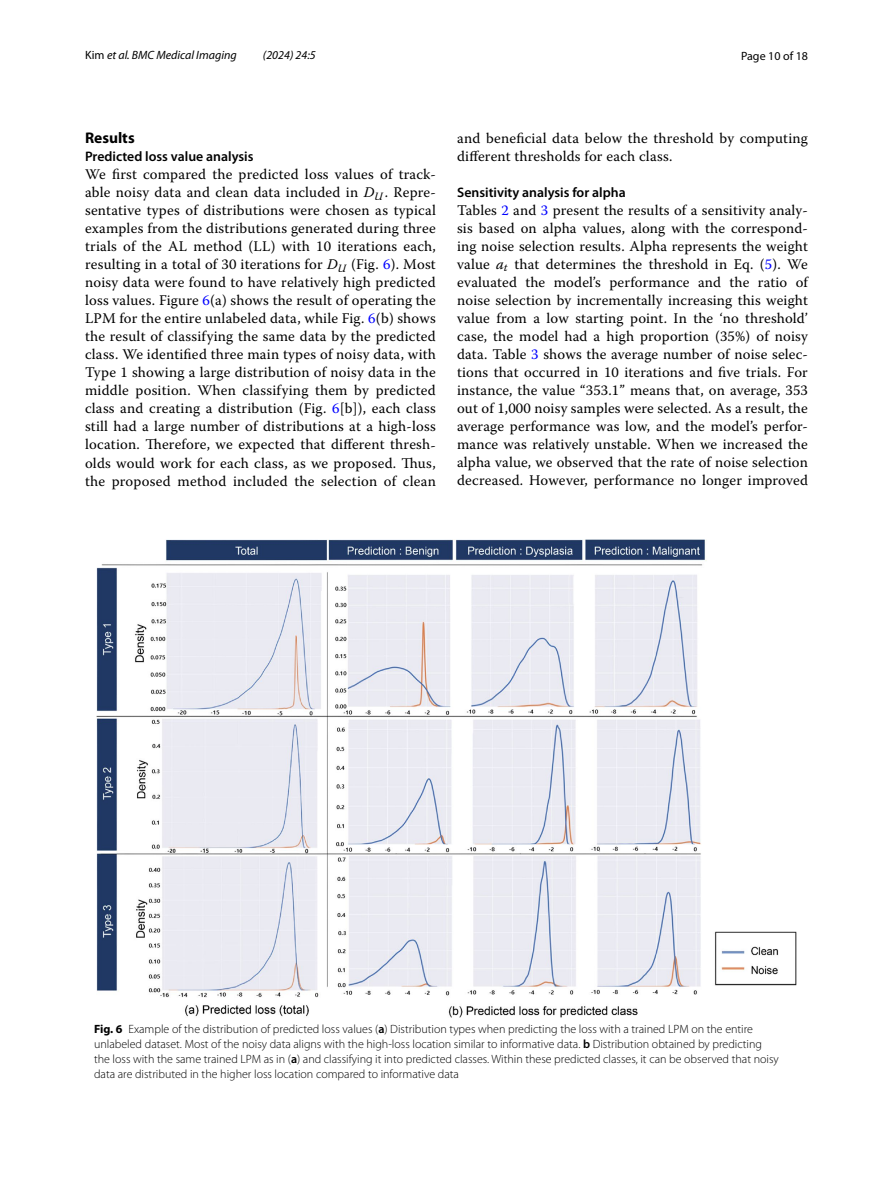
<style>
.page{position:relative;width:893px;height:1187px;background:#fff}
.page>*{position:absolute;margin:0;border:0;box-sizing:border-box;transform-origin:0 0}
.t1{font:700 15.45px "Myriad Pro";color:#000}
.t2{font:14.7px/18px "Warnock Pro";letter-spacing:.015em;color:#000;text-align:justify}
.t3{font:600 13.8px "Myriad Pro";color:#000}
.t4{font:300 12px/15px "Myriad Pro";color:#000}
.t5{font:italic 12px "Myriad Pro";color:#000}
.t6{font:12px "Myriad Pro";color:#000}
.s1{font-style:normal}
.s2{font-family:"Warnock Pro It 88"}
.s3{font-family:"Warnock Pro It 89"}
.s4{color:#00f}
.s5{font-family:"Warnock Pro It 90"}
.s6{font-weight:700}
.s7{font-weight:600}
</style>
<div class="page">
<img style="left:96px;top:539px;width:701px;height:478px">
<p class="t5" style="left:85px;top:48px;width:153px"><span class="s1">Kim</span> et al. BMC Medical Imaging</p>
<p class="t5" style="left:263px;top:48px;width:54px">(2024) 24:5</p>
<p class="t6" style="left:741px;top:48px;width:68px">Page 10 of 18</p>
<p class="t1" style="left:85px;top:128px;width:51px">Results</p>
<p class="t3" style="left:85px;top:148px;width:170px">Predicted loss value analysis</p>
<p class="t2" style="left:85px;top:165px;width:352px">We first compared the predicted loss values of track&shy;able noisy data and clean data included in <span class="s2">D</span><sub>U</sub> . Repre&shy;sentative types of distributions were chosen as typical examples from the distributions generated during three trials of the AL method (LL) with 10 iterations each, resulting in a total of 30 iterations for <span class="s3">D</span><sub>U</sub> (Fig. <span class="s4">6</span>). Most noisy data were found to have relatively high predicted loss values. Figure <span class="s4">6</span>(a) shows the result of operating the LPM for the entire unlabeled data, while Fig. <span class="s4">6</span>(b) shows the result of classifying the same data by the predicted class. We identified three main types of noisy data, with Type 1 showing a large distribution of noisy data in the middle position. When classifying them by predicted class and creating a distribution (Fig. <span class="s4">6</span>[b]), each class still had a large number of distributions at a high-loss location. Therefore, we expected that different thresh&shy;olds would work for each class, as we proposed. Thus, the proposed method included the selection of clean</p>
<p class="t2" style="left:457px;top:128px;width:352px">and beneficial data below the threshold by computing different thresholds for each class.</p>
<p class="t3" style="left:457px;top:183px;width:170px">Sensitivity analysis for alpha</p>
<p class="t2" style="left:457px;top:200px;width:352px">Tables <span class="s4">2</span> and <span class="s4">3</span> present the results of a sensitivity analy&shy;sis based on alpha values, along with the correspond&shy;ing noise selection results. Alpha represents the weight value <span class="s5">a</span><sub>t</sub> that determines the threshold in Eq. (<span class="s4">5</span>). We evaluated the model’s performance and the ratio of noise selection by incrementally increasing this weight value from a low starting point. In the ‘no threshold’ case, the model had a high proportion (35%) of noisy data. Table <span class="s4">3</span> shows the average number of noise selec&shy;tions that occurred in 10 iterations and five trials. For instance, the value “353.1” means that, on average, 353 out of 1,000 noisy samples were selected. As a result, the average performance was low, and the model’s perfor&shy;mance was relatively unstable. When we increased the alpha value, we observed that the rate of noise selection decreased. However, performance no longer improved</p>
<p class="t4" style="left:94px;top:1021px;width:686px"><span class="s6">Fig. 6</span> Example of the distribution of predicted loss values (<span class="s7">a</span>) Distribution types when predicting the loss with a trained LPM on the entire unlabeled dataset. Most of the noisy data aligns with the high-loss location similar to informative data. <span class="s7">b</span> Distribution obtained by predicting the loss with the same trained LPM as in (<span class="s7">a</span>) and classifying it into predicted classes. Within these predicted classes, it can be observed that noisy data are distributed in the higher loss location compared to informative data</p>
</div>
